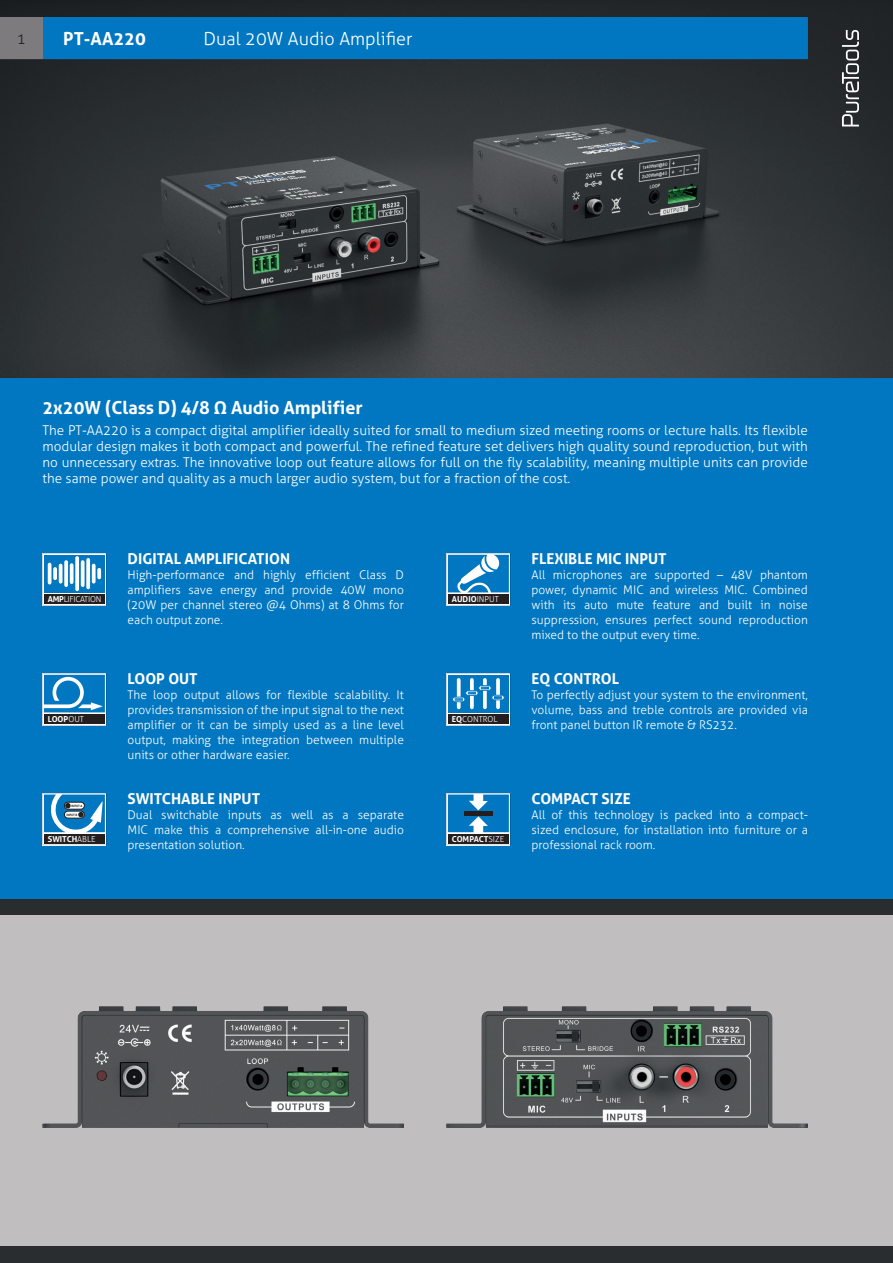
<style>
.page{position:relative;width:893px;height:1263px;background:#2a2d30}
.page>*{position:absolute;margin:0;border:0;box-sizing:border-box;transform-origin:0 0}
.t1{font:700 18px "Aller";color:#fff}
.t2{font:300 18px "Aller";color:#fff}
.t3{font:700 15px "Aller";color:#fff}
.t4{font:300 15px "Aller";color:#231f20}
.t5{font:300 13.5px/16.2px "Aller";color:#fff;text-align:justify}
.t6{font:300 12px/15px "Aller";color:#fff;text-align:justify}
.t7{font:700 8.25px "Aller";color:#fff}
.t8{font:300 8.25px "Aller";letter-spacing:-.035em;color:#fff}
.t9{font:300 8.25px "Aller";color:#fff}
.t10{font:700 3px "Aller";color:#231f20}
.s1{font-weight:700}
.s2{font-weight:300}
</style>
<div class="page">
<div style="left:0;top:378px;width:893px;height:520px;background:#0077c0"></div>
<div style="left:0;top:915px;width:893px;height:331px;background:#c0bebf"></div>
<svg style="left:43px;top:553px;width:63px;height:52px"></svg>
<svg style="left:446px;top:553px;width:64px;height:52px"></svg>
<svg style="left:43px;top:673px;width:63px;height:52px"></svg>
<svg style="left:446px;top:673px;width:64px;height:52px"></svg>
<svg style="left:43px;top:793px;width:63px;height:52px"></svg>
<svg style="left:446px;top:793px;width:64px;height:52px"></svg>
<hr style="left:464px;top:811px;width:29px;height:4px;background:#231f20">
<img style="left:0;top:0;width:893px;height:378px">
<svg style="left:842px;top:30px;width:17px;height:96px"></svg>
<img style="left:446px;top:1007px;width:362px;height:121px">
<img style="left:43px;top:1007px;width:361px;height:120px">
<p class="t4" style="left:17px;top:29px;width:10px">1</p>
<h1 class="t1" style="left:63px;top:27px;width:84px">PT-AA220</h1>
<h1 class="t2" style="left:204px;top:28px;width:210px">Dual 20W Audio Amplifier</h1>
<h1 class="t1" style="left:43px;top:397px;width:322px">2x20W (Class D) 4/8 Ω Audio Amplifier</h1>
<p class="t5" style="left:43px;top:422px;width:767px">The PT-AA220 is a compact digital amplifier ideally suited for small to medium sized meeting rooms or lecture halls. Its flexible modular design makes it both compact and powerful. The refined feature set delivers high quality sound reproduction, but with no unnecessary extras. The innovative loop out feature allows for full on the fly scalability, meaning multiple units can provide the same power and quality as a much larger audio system, but for a fraction of the cost.</p>
<p class="t3" style="left:128px;top:549px;width:164px">DIGITAL AMPLIFICATION</p>
<p class="t6" style="left:128px;top:567px;width:278px">High-performance and highly efficient Class D amplifiers save energy and provide 40W mono (20W per channel stereo @4 Ohms) at 8 Ohms for each output zone.</p>
<p class="t8" style="left:48px;top:594px;width:55px"><span class="s1">AMP</span>LIFICATION</p>
<p class="t7" style="left:452px;top:594px;width:48px">AUDIO<span class="s2">INPUT</span></p>
<p class="t3" style="left:128px;top:669px;width:72px">LOOP OUT</p>
<p class="t6" style="left:128px;top:687px;width:278px">The loop output allows for flexible scalability. It provides transmission of the input signal to the next amplifier or it can be simply used as a line level output, making the integration between multiple units or other hardware easier.</p>
<p class="t3" style="left:128px;top:789px;width:134px">SWITCHABLE INPUT</p>
<p class="t6" style="left:128px;top:807px;width:278px">Dual switchable inputs as well as a separate MIC make this a comprehensive all-in-one audio presentation solution.</p>
<p class="t7" style="left:48px;top:714px;width:38px">LOOP<span class="s2">OUT</span></p>
<p class="t9" style="left:452px;top:714px;width:47px"><span class="s1">EQ</span>CONTROL</p>
<p class="t10" style="left:71px;top:804px;width:13px">INPUT A</p>
<p class="t10" style="left:66px;top:813px;width:12px">INPUT B</p>
<p class="t7" style="left:48px;top:834px;width:49px">SWITCH<span class="s2">ABLE</span></p>
<p class="t7" style="left:452px;top:834px;width:54px">COMPACT<span class="s2">SIZE</span></p>
<p class="t3" style="left:531px;top:549px;width:137px">FLEXIBLE MIC INPUT</p>
<p class="t6" style="left:531px;top:567px;width:278px">All microphones are supported – 48V phantom power, dynamic MIC and wireless MIC. Combined with its auto mute feature and built in noise suppression, ensures perfect sound reproduction mixed to the output every time.</p>
<p class="t3" style="left:531px;top:669px;width:89px">EQ CONTROL</p>
<p class="t6" style="left:531px;top:687px;width:278px">To perfectly adjust your system to the environment, volume, bass and treble controls are provided via front panel button IR remote &amp; RS232.</p>
<p class="t3" style="left:531px;top:789px;width:101px">COMPACT SIZE</p>
<p class="t6" style="left:531px;top:807px;width:278px">All of this technology is packed into a compact&shy;sized enclosure, for installation into furniture or a professional rack room.</p>
</div>
